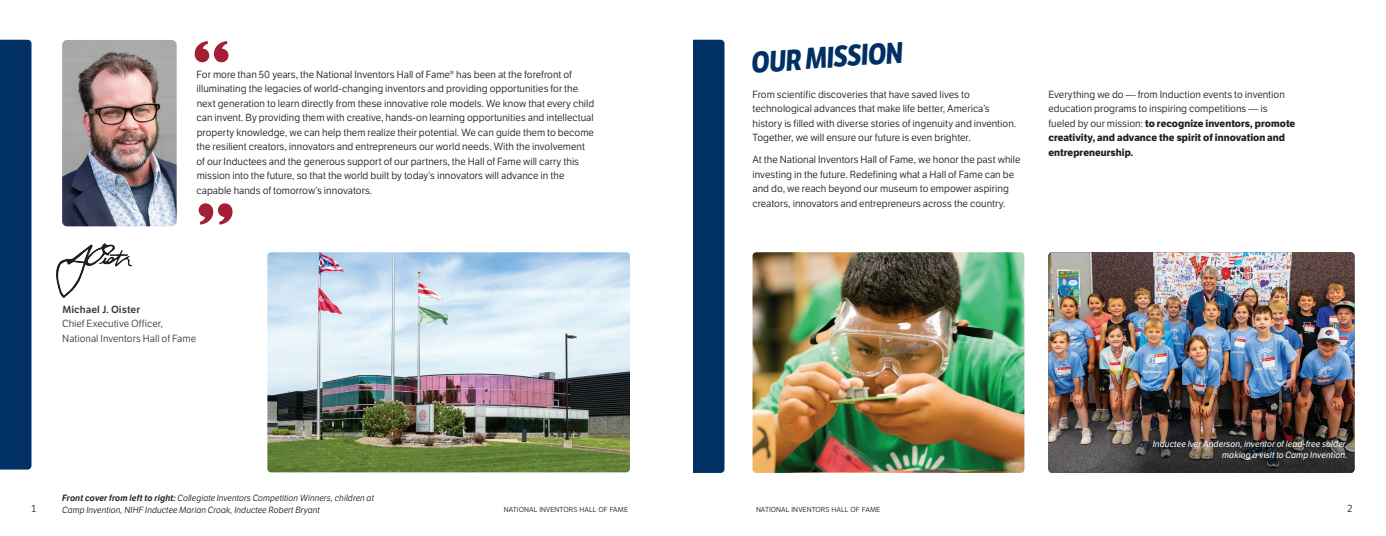
<style>
.page{position:relative;width:1386px;height:536px;background:#fff}
.page>*{position:absolute;margin:0;border:0;box-sizing:border-box;transform-origin:0 0}
.t1{font:700 28.88px "LFT Etica Condensed";color:#003064}
.t2{font:10.06px/14.4px "LFT Etica";color:#231f20}
.t3{font:10.06px/14.4px "LFT Etica";color:#3e3e3f}
.t4{font:10.06px "LFT Etica";color:#231f20}
.t5{font:italic 8.75px/11.4px "LFT Etica";letter-spacing:.005em;color:#231f20}
.t6{font:italic 8.75px/10.5px "LFT Etica";color:#fff;text-align:right}
.t7{font:7.09px "LFT Etica";letter-spacing:.01em;color:#231f20}
.s1{font-family:"LFT Etica SB"}
.s2{font-weight:700}
</style>
<div class="page">
<img style="left:1048px;top:252px;width:306px;height:220px">
<img style="left:1101px;top:426px;width:254px;height:47px;border-radius:4px">
<img style="left:753px;top:252px;width:271px;height:220px">
<img style="left:267px;top:252px;width:363px;height:220px">
<img style="left:62px;top:40px;width:115px;height:186px">
<div style="left:0;top:40px;width:31px;height:429px;background:#003064"></div>
<svg style="left:198px;top:203px;width:35px;height:21px"></svg>
<svg style="left:194px;top:41px;width:35px;height:22px"></svg>
<img style="left:57px;top:243px;width:75px;height:54px">
<div style="left:693px;top:40px;width:31px;height:433px;background:#003064"></div>
<p class="t2" style="left:197px;top:67px;width:377px">For more than 50 years, the National Inventors Hall of Fame® has been at the forefront of</p>
<p class="t2" style="left:197px;top:82px;width:399px">illuminating the legacies of world-changing inventors and providing opportunities for the next generation to learn directly from these innovative role models. We know that every child can invent. By providing them with creative, hands-on learning opportunities and intellectual property knowledge, we can help them realize their potential. We can guide them to become the resilient creators, innovators and entrepreneurs our world needs. With the involvement of our Inductees and the generous support of our partners, the Hall of Fame will carry this mission into the future, so that the world built by today’s innovators will advance in the capable hands of tomorrow’s innovators.</p>
<p class="t3" style="left:62px;top:302px;width:135px"><span class="s1">Michael J. Oister<br></span>Chief Executive Officer,<br>National Inventors Hall of Fame</p>
<p class="t1" style="left:749px;top:45px;width:153px;rotate:-4deg">OUR MISSION</p>
<p class="t2" style="left:753px;top:87px;width:265px">From scientific discoveries that have saved lives to technological advances that make life better, America’s history is filled with diverse stories of ingenuity and invention.<br>Together, we will ensure our future is even brighter.</p>
<p class="t2" style="left:753px;top:153px;width:270px">At the National Inventors Hall of Fame, we honor the past while investing in the future. Redefining what a Hall of Fame can be and do, we reach beyond our museum to empower aspiring creators, innovators and entrepreneurs across the country.</p>
<p class="t2" style="left:1048px;top:87px;width:248px">Everything we do — from Induction events to invention education programs to inspiring competitions — is fueled by our mission: <span class="s2">to recognize inventors, promote creativity, and advance the spirit of innovation and entrepreneurship.</span></p>
<p class="t6" style="left:1153px;top:439px;width:196px">Inductee Iver Anderson, inventor of lead-free solder, making a visit to Camp Invention.</p>
<p class="t5" style="left:62px;top:492px;width:313px"><span class="s1">Front cover from left to right:</span> Collegiate Inventors Competition Winners, children at<br>Camp Invention, NIHF Inductee Marian Croak, Inductee Robert Bryant</p>
<p class="t4" style="left:32px;top:502px;width:6px">1</p>
<p class="t7" style="left:504px;top:505px;width:126px">NATIONAL INVENTORS HALL OF FAME</p>
<p class="t7" style="left:756px;top:505px;width:126px">NATIONAL INVENTORS HALL OF FAME</p>
<p class="t4" style="left:1348px;top:502px;width:7px">2</p>
</div>
